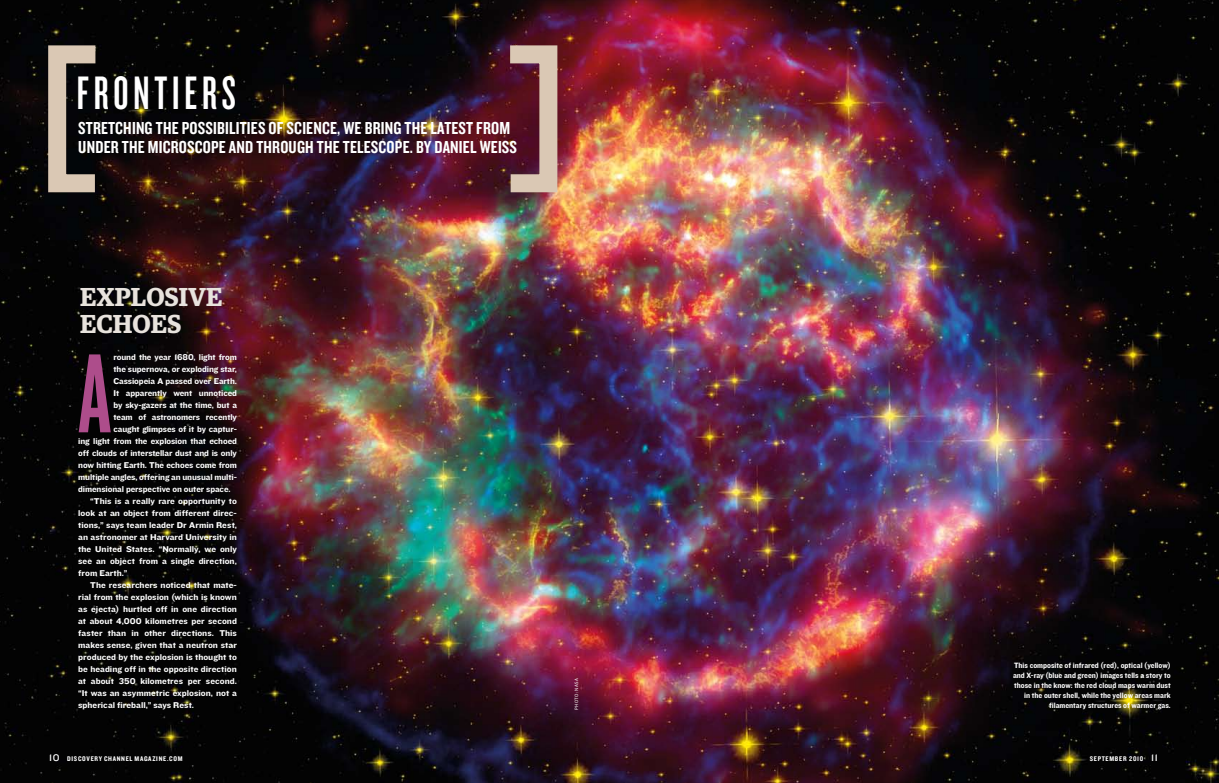
<style>
.page{position:relative;width:1219px;height:783px;background:#fff}
.page>*{position:absolute;margin:0;border:0;box-sizing:border-box;transform-origin:0 0}
.t1{font:116.8px "Knockout 47 Bantamweight";color:#ad4d8b}
.t2{font:48.7px "Knockout 47 Bantamweight";letter-spacing:.1em;color:#fff}
.t3{font:600 26px/27px "Gdn Egyp DE5";color:#e8e3dd}
.t4{font:18px/19px "Knockout 49 Liteweight";letter-spacing:.01em;color:#fff}
.t5{font:8.8px "Knockout 52 Cruiserweight";color:#fff}
.t6{font:8px/10px "Knockout 51 Middleweight";color:#fff;text-align:right}
.t7{font:7px "Knockout 50 Welterweight";letter-spacing:.1em;color:#fff}
.t8{font:4.8px "Gdn Sans DS3";letter-spacing:.06em;color:#fff}
.s1{font-family:"Knockout 32 Junior Cruisewt";font-size:10px}
</style>
<div class="page">
<img style="left:0;top:0;width:1219px;height:782px">
<svg style="left:39px;top:36px;width:74px;height:165px;background:#46403b"></svg>
<svg style="left:492px;top:36px;width:74px;height:165px;background:#804c51"></svg>
<h2 class="t2" style="left:77px;top:64px;width:161px">FRONTIERS</h2>
<h3 class="t4" style="left:78px;top:117px;width:440px">STRETCHING THE POSSIBILITIES OF SCIENCE, WE BRING THE LATEST FROM<br>UNDER THE MICROSCOPE AND THROUGH THE TELESCOPE. BY DANIEL WEISS</h3>
<h3 class="t3" style="left:80px;top:283px;width:143px">EXPLOSIVE<br>ECHOES</h3>
<h1 class="t1" style="left:78px;top:325px;width:34px">A</h1>
<p class="t5" style="left:114px;top:351px;width:125px">round the year 1680, light from</p>
<p class="t5" style="left:114px;top:363px;width:125px">the supernova, or exploding star,</p>
<p class="t5" style="left:114px;top:375px;width:125px">Cassiopeia A passed over Earth.</p>
<p class="t5" style="left:114px;top:387px;width:125px">It apparently went unnoticed</p>
<p class="t5" style="left:114px;top:399px;width:125px">by sky-gazers at the time, but a</p>
<p class="t5" style="left:114px;top:411px;width:125px">team of astronomers recently</p>
<p class="t5" style="left:114px;top:423px;width:125px">caught glimpses of it by captur-</p>
<p class="t5" style="left:78px;top:435px;width:160px">ing light from the explosion that echoed</p>
<p class="t5" style="left:78px;top:447px;width:160px">off clouds of interstellar dust and is only</p>
<p class="t5" style="left:78px;top:459px;width:160px">now hitting Earth. The echoes come from</p>
<p class="t5" style="left:78px;top:471px;width:160px">multiple angles, offering an unusual multi-</p>
<p class="t5" style="left:78px;top:483px;width:154px">dimensional perspective on outer space.</p>
<p class="t5" style="left:90px;top:495px;width:148px">“This is a really rare opportunity to</p>
<p class="t5" style="left:78px;top:507px;width:160px">look at an object from different direc-</p>
<p class="t5" style="left:78px;top:519px;width:160px">tions,” says team leader Dr Armin Rest,</p>
<p class="t5" style="left:78px;top:531px;width:160px">an astronomer at Harvard University in</p>
<p class="t5" style="left:78px;top:543px;width:160px">the United States. “Normally, we only</p>
<p class="t5" style="left:78px;top:555px;width:160px">see an object from a single direction,</p>
<p class="t5" style="left:78px;top:567px;width:51px">from Earth.”</p>
<p class="t5" style="left:90px;top:579px;width:148px">The researchers noticed that mate-</p>
<p class="t5" style="left:78px;top:591px;width:160px">rial from the explosion (which is known</p>
<p class="t5" style="left:78px;top:603px;width:160px">as ejecta) hurtled off in one direction</p>
<p class="t5" style="left:78px;top:615px;width:160px">at about 4,000 kilometres per second</p>
<p class="t5" style="left:78px;top:627px;width:160px">faster than in other directions. This</p>
<p class="t5" style="left:78px;top:639px;width:160px">makes sense, given that a neutron star</p>
<p class="t5" style="left:78px;top:651px;width:160px">produced by the explosion is thought to</p>
<p class="t5" style="left:78px;top:663px;width:160px">be heading off in the opposite direction</p>
<p class="t5" style="left:78px;top:675px;width:160px">at about 350 kilometres per second.</p>
<p class="t5" style="left:78px;top:687px;width:160px">“It was an asymmetric explosion, not a</p>
<p class="t5" style="left:78px;top:699px;width:117px">spherical fireball,” says Rest.</p>
<p class="t7" style="left:49px;top:754px;width:135px"><span class="s1">10</span> DISCOVERY CHANNEL MAGAZINE.COM</p>
<p class="t8" style="left:574px;top:709px;width:32px;rotate:-90deg">photo: nasa</p>
<p class="t6" style="left:1013px;top:659px;width:159px">This composite of infrared (red), optical (yellow) and X-ray (blue and green) images tells a story to those in the know: the red cloud maps warm dust in the outer shell, while the yellow areas mark filamentary structures of warmer gas.</p>
<p class="t7" style="left:1090px;top:754px;width:70px">SEPTEMBER 2010 <span class="s1">11</span></p>
</div>
